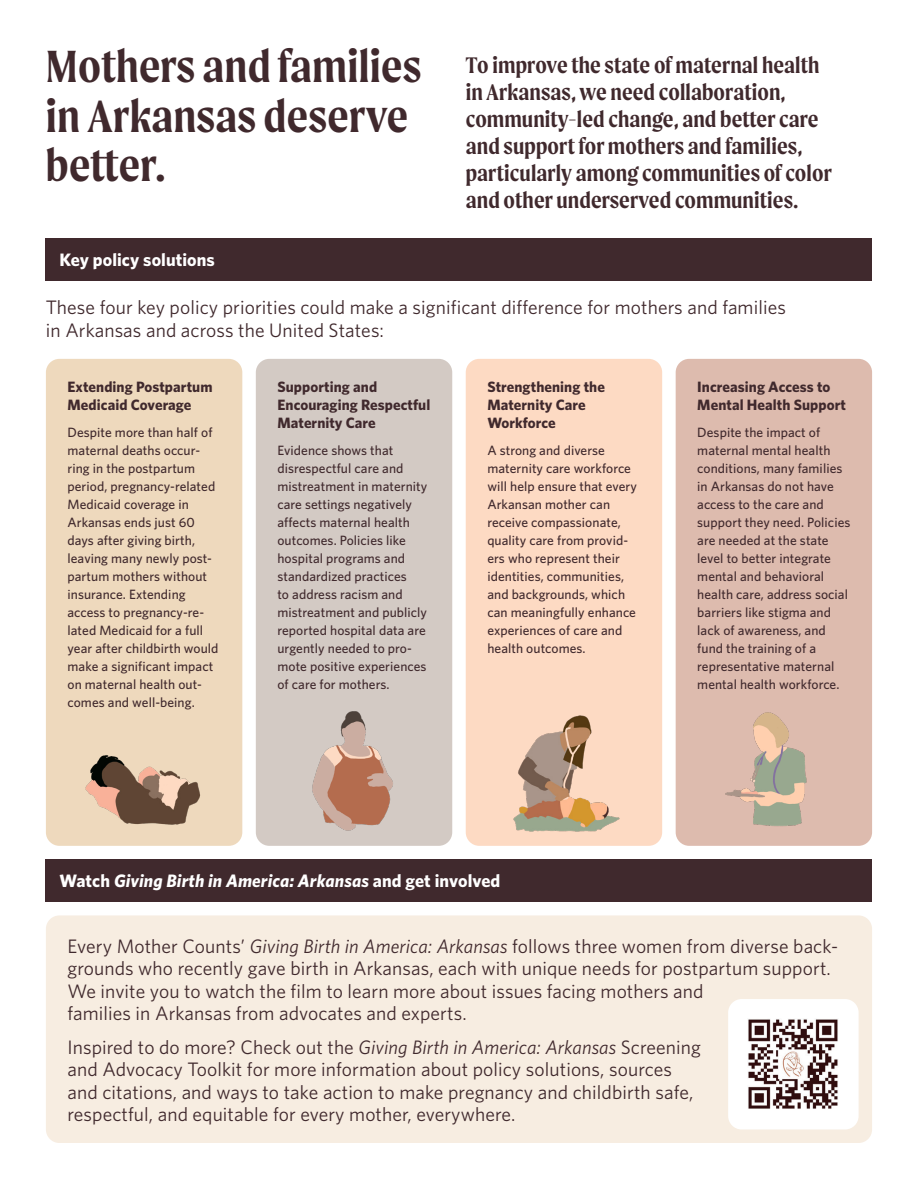
<style>
.page{position:relative;width:918px;height:1188px;background:#fff}
.page>*{position:absolute;margin:0;border:0;box-sizing:border-box;transform-origin:0 0}
.A_Head{font:600 48px/49.5px "Moret";letter-spacing:.005em;color:#40292d}
.Callout__Space_After{font:600 24px/27px "Moret";letter-spacing:.005em;color:#40292d}
.Sidebar{font:19.5px/22.5px "Whitney";letter-spacing:.005em;color:#40292d}
.B_Head{font:italic 700 18px "Whitney";letter-spacing:.005em;color:#fff}
.B_Head-2{font:700 18px "Whitney";letter-spacing:.005em;color:#fff}
.C_Head{font:700 15px/18px "Whitney";letter-spacing:.005em;color:#40292d}
.Body_Copy{font:500 13.5px/18px "Whitney";letter-spacing:.005em;color:#40292d}
.s1{font-style:normal}
.s2{font-style:italic}
</style>
<div class="page">
<div style="left:46px;top:915px;width:826px;height:228px;background:#f7ede1;border-radius:14px"></div>
<div style="left:466px;top:359px;width:196px;height:487px;background:#fddac3;border-radius:14px"></div>
<img style="left:513px;top:715px;width:107px;height:117px">
<div style="left:676px;top:359px;width:196px;height:487px;background:#ddbbae;border-radius:14px"></div>
<img style="left:725px;top:712px;width:82px;height:114px">
<div style="left:46px;top:359px;width:196px;height:487px;background:#eed9bd;border-radius:14px"></div>
<img style="left:85px;top:755px;width:116px;height:70px">
<div style="left:256px;top:359px;width:196px;height:487px;background:#d3cac4;border-radius:14px"></div>
<img style="left:312px;top:711px;width:81px;height:120px">
<div style="left:46px;top:238px;width:826px;height:43px;background:#40292d"></div>
<div style="left:46px;top:859px;width:826px;height:43px;background:#40292d"></div>
<div style="left:728px;top:999px;width:131px;height:130px;background:#fff;border-radius:14px"></div>
<img style="left:748px;top:1019px;width:90px;height:90px">
<p class="A_Head" style="left:46px;top:41px;width:377px">Mothers and families in Arkansas deserve better.</p>
<p class="B_Head-2" style="left:59px;top:248px;width:157px">Key policy solutions</p>
<p class="Callout__Space_After" style="left:466px;top:51px;width:368px">To improve the state of maternal health in Arkansas, we need collaboration, community-led change, and better care and support for mothers and families, particularly among communities of color and other underserved communities.</p>
<p class="Sidebar" style="left:46px;top:296px;width:742px">These four key policy priorities could make a significant difference for mothers and families in Arkansas and across the United States:</p>
<p class="C_Head" style="left:68px;top:378px;width:147px">Extending Postpartum<br>Medicaid Coverage</p>
<p class="Body_Copy" style="left:68px;top:424px;width:153px">Despite more than half of maternal deaths occur&shy;ring in the postpartum period, pregnancy-related<br>Medicaid coverage in<br>Arkansas ends just 60 days after giving birth, leaving many newly post&shy;partum mothers without insurance. Extending access to pregnancy-re&shy;lated Medicaid for a full year after childbirth would make a significant impact on maternal health out&shy;comes and well-being.</p>
<p class="C_Head" style="left:277px;top:378px;width:154px">Supporting and<br>Encouraging Respectful<br>Maternity Care</p>
<p class="Body_Copy" style="left:277px;top:442px;width:151px">Evidence shows that disrespectful care and mistreatment in maternity care settings negatively affects maternal health outcomes. Policies like hospital programs and standardized practices<br>to address racism and mistreatment and publicly reported hospital data are urgently needed to pro&shy;mote positive experiences of care for mothers.</p>
<p class="C_Head" style="left:487px;top:378px;width:119px">Strengthening the<br>Maternity Care<br>Workforce</p>
<p class="Body_Copy" style="left:487px;top:442px;width:151px">A strong and diverse maternity care workforce will help ensure that every<br>Arkansan mother can receive compassionate, quality care from provid&shy;ers who represent their identities, communities, and backgrounds, which can meaningfully enhance experiences of care and health outcomes.</p>
<p class="C_Head" style="left:697px;top:378px;width:150px">Increasing Access to<br>Mental Health Support</p>
<p class="Body_Copy" style="left:697px;top:424px;width:155px">Despite the impact of maternal mental health conditions, many families in Arkansas do not have access to the care and support they need. Policies are needed at the state level to better integrate mental and behavioral health care, address social barriers like stigma and lack of awareness, and fund the training of a representative maternal mental health workforce.</p>
<p class="B_Head" style="left:59px;top:869px;width:443px"><span class="s1">Watch</span> Giving Birth in America: Arkansas <span class="s1">and get involved</span></p>
<p class="Sidebar" style="left:68px;top:934px;width:772px">Every Mother Counts’ <span class="s2">Giving Birth in America: Arkansas</span> follows three women from diverse back&shy;grounds who recently gave birth in Arkansas, each with unique needs for postpartum support.<br>We invite you to watch the film to learn more about issues facing mothers and<br>families in Arkansas from advocates and experts.</p>
<p class="Sidebar" style="left:68px;top:1035px;width:635px">Inspired to do more? Check out the <span class="s2">Giving Birth in America: Arkansas</span> Screening and Advocacy Toolkit for more information about policy solutions, sources and citations, and ways to take action to make pregnancy and childbirth safe, respectful, and equitable for every mother, everywhere.</p>
</div>
